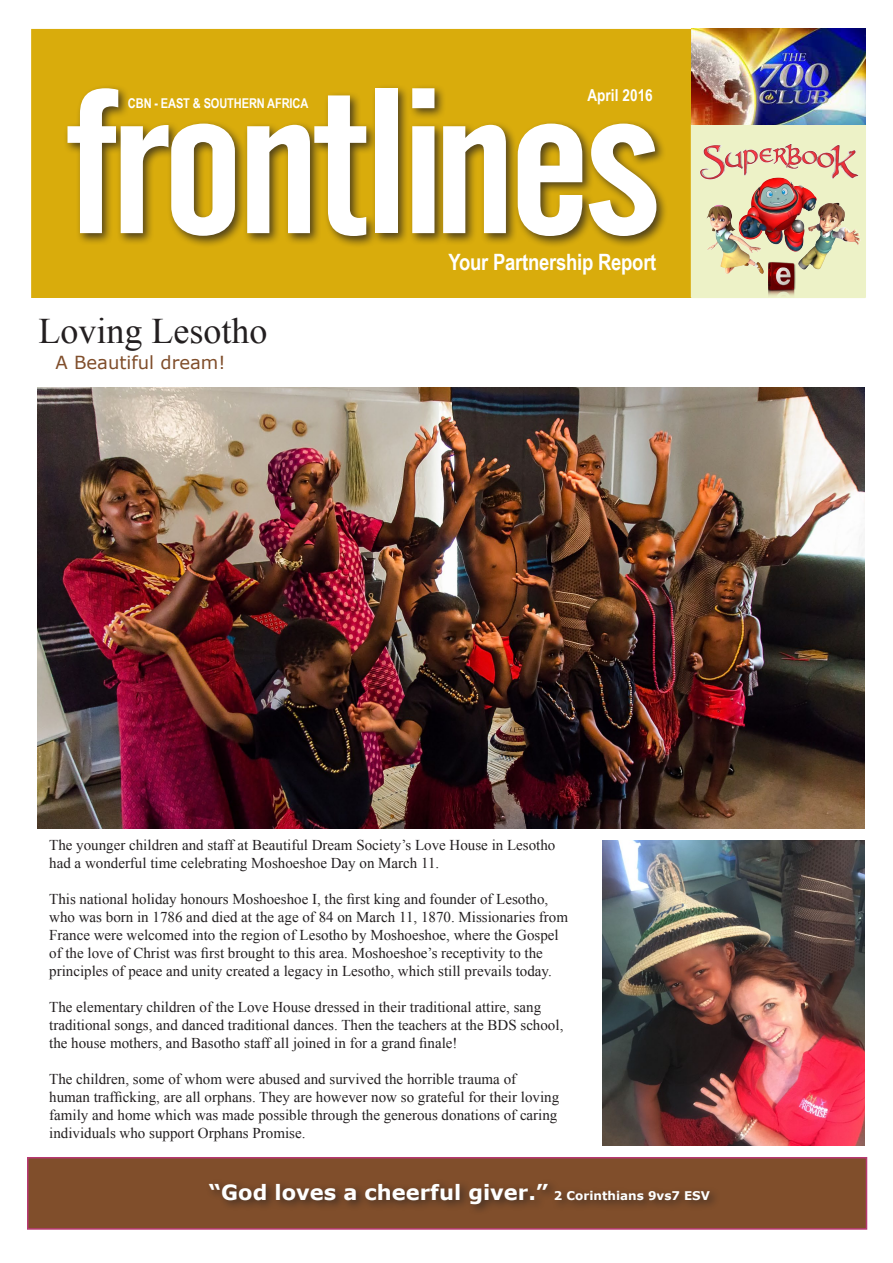
<style>
.page{position:relative;width:893px;height:1263px;background:#fff}
.page>*{position:absolute;margin:0;border:0;box-sizing:border-box;transform-origin:0 0}
.t1{font:36px "Times New Roman";color:#231f20}
.t2{font:700 22.5px "Arial Narrow";letter-spacing:-.01em;color:#fff}
.t3{font:700 21px "Verdana";color:#feffff}
.t4{font:18px "Verdana";color:#804e2b}
.t5{font:700 16.5px "Arial Narrow";letter-spacing:.005em;color:#fff}
.t6{font:15px/18px "Times New Roman";color:#231f20}
.t7{font:700 13.5px "Arial Narrow";letter-spacing:-.01em;color:#fff}
.s1{font-size:12px}
</style>
<div class="page">
<div style="left:31px;top:29px;width:661px;height:269px;background:#d9ac0c;border:2px solid #d9ac0c"></div>
<div style="left:692px;top:125px;width:173px;height:172px;background:#edf2c7"></div>
<img style="left:706px;top:184px;width:155px;height:107px">
<div style="left:691px;top:124px;width:175px;height:174px;border:2px solid #edf2c7"></div>
<div style="left:27px;top:1157px;width:840px;height:73px;background:#804e2b;border:2px solid #b83972"></div>
<img style="left:692px;top:29px;width:174px;height:95px">
<div style="left:63px;top:84px;width:606px;height:164px;background:#231f20;opacity:.75"></div>
<svg style="left:68px;top:88px;width:167px;height:148px"></svg>
<svg style="left:247px;top:95px;width:119px;height:141px"></svg>
<div style="left:376px;top:88px;width:22px;height:145px;background:#fff"></div>
<svg style="left:412px;top:88px;width:22px;height:145px"></svg>
<svg style="left:443px;top:125px;width:63px;height:108px"></svg>
<svg style="left:518px;top:124px;width:64px;height:112px"></svg>
<svg style="left:589px;top:124px;width:67px;height:112px"></svg>
<div style="left:204px;top:1179px;width:515px;height:37px;background:#231f20;opacity:.75"></div>
<img style="left:37px;top:388px;width:827px;height:441px">
<img style="left:603px;top:840px;width:261px;height:305px">
<img style="left:700px;top:143px;width:159px;height:41px">
<img style="left:769px;top:261px;width:26px;height:37px">
<p class="t7" style="left:128px;top:93px;width:182px">CBN - EAST &amp; SOUTHERN AFRICA</p>
<p class="t1" style="left:38px;top:305px;width:230px">Loving Lesotho</p>
<p class="t4" style="left:56px;top:350px;width:172px">A Beautiful dream!</p>
<p class="t5" style="left:587px;top:82px;width:67px">April 2016</p>
<p class="t2" style="left:448px;top:245px;width:209px">Your Partnership Report</p>
<p class="t6" style="left:49px;top:836px;width:508px">The younger children and staff at Beautiful Dream Society’s Love House in Lesotho had a wonderful time celebrating Moshoeshoe Day on March 11.</p>
<p class="t6" style="left:49px;top:890px;width:520px">This national holiday honours Moshoeshoe I, the first king and founder of Lesotho, who was born in 1786 and died at the age of 84 on March 11, 1870. Missionaries from France were welcomed into the region of Lesotho by Moshoeshoe, where the Gospel of the love of Christ was first brought to this area. Moshoeshoe’s receptivity to the principles of peace and unity created a legacy in Lesotho, which still prevails today.</p>
<p class="t6" style="left:49px;top:998px;width:516px">The elementary children of the Love House dressed in their traditional attire, sang traditional songs, and danced traditional dances. Then the teachers at the BDS school, the house mothers, and Basotho staff all joined in for a grand finale!</p>
<p class="t6" style="left:49px;top:1070px;width:512px">The children, some of whom were abused and survived the horrible trauma of human trafficking, are all orphans. They are however now so grateful for their loving family and home which was made possible through the generous donations of caring individuals who support Orphans Promise.</p>
<p class="t3" style="left:209px;top:1177px;width:503px">“God loves a cheerful giver.” <span class="s1">2 Corinthians 9vs7 ESV</span></p>
</div>
